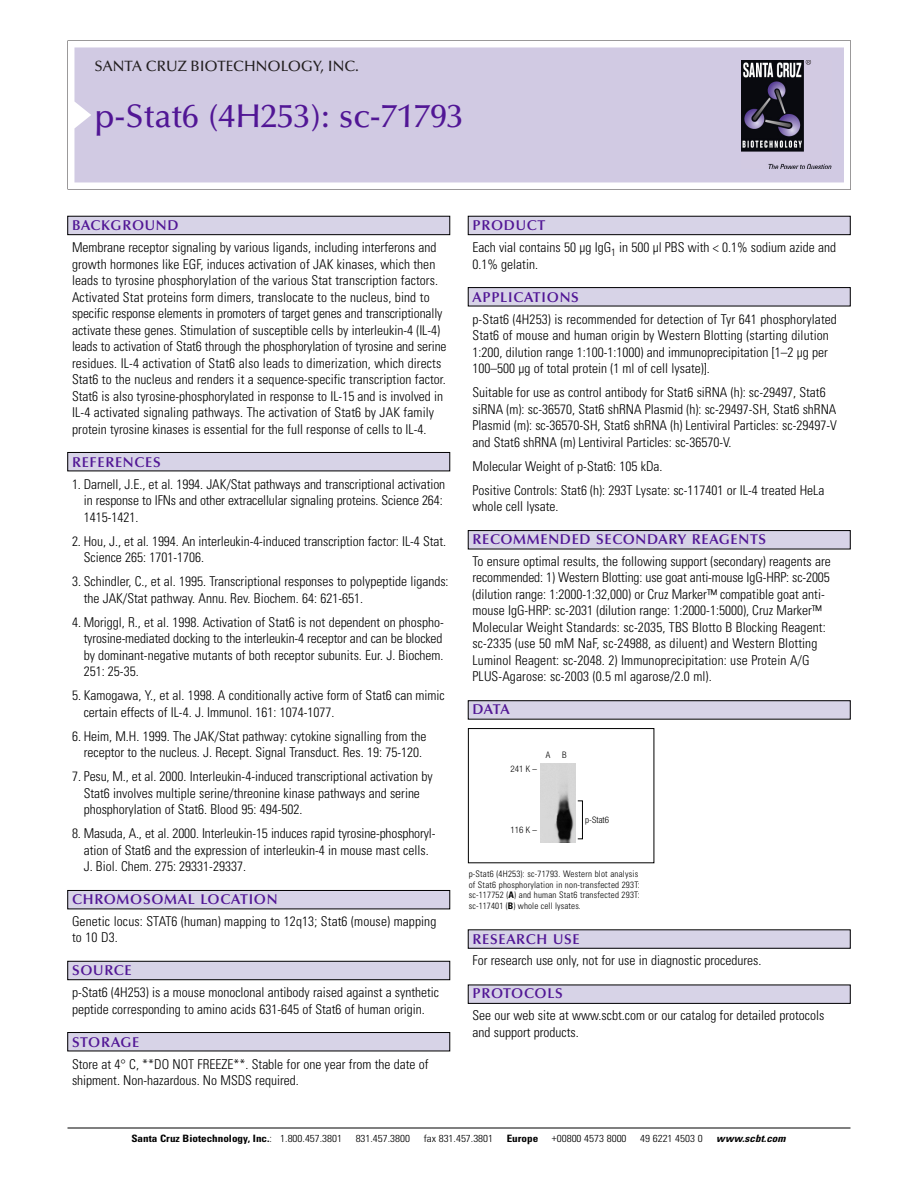
<style>
.page{position:relative;width:918px;height:1188px;background:#fff}
.page>*{position:absolute;margin:0;border:0;box-sizing:border-box;transform-origin:0 0}
.t1{font:500 33px "Optima";color:#511695}
.t2{font:500 15px "Optima";color:#231f20}
.t3{font:600 14.25px "Optima";letter-spacing:.05em;color:#511695}
.t4{font:300 condensed 13.5px/16.5px "Univers";color:#000}
.t5{font:300 condensed 10.2px "Univers";color:#000;scale:1.1 1}
.t6{font:700 condensed 10.2px "Univers";color:#000;scale:1.1 1}
.t7{font:italic 700 condensed 10.2px "Univers";letter-spacing:.005em;color:#000;scale:1.1 1}
.t8{font:300 condensed 9px/10.5px "Univers";letter-spacing:.02em;color:#000}
.t9{font:300 condensed 9px "Helvetica Neue";color:#000}
.s1{font-weight:700}
.s2{font-weight:300}
</style>
<div class="page">
<svg style="left:68px;top:40px;width:783px;height:149px"></svg>
<div style="left:74px;top:47px;width:770px;height:135px;background:#d1cae3"></div>
<img style="left:741px;top:60px;width:90px;height:108px">
<hr style="left:68px;top:1128px;width:782px;height:1px;background:#000">
<div style="left:68px;top:890px;width:382px;height:19px;background:#d7d3e7"></div>
<div style="left:68px;top:890px;width:382px;height:19px;border:1px solid #000"></div>
<div style="left:468px;top:531px;width:382px;height:18px;background:#d7d3e7"></div>
<div style="left:468px;top:530px;width:382px;height:19px;border:1px solid #000"></div>
<div style="left:468px;top:701px;width:382px;height:18px;background:#d7d3e7"></div>
<div style="left:468px;top:288px;width:382px;height:18px;background:#d7d3e7"></div>
<div style="left:468px;top:287px;width:382px;height:19px;border:1px solid #000"></div>
<div style="left:68px;top:452px;width:382px;height:19px;background:#d7d3e7"></div>
<div style="left:68px;top:452px;width:382px;height:19px;border:1px solid #000"></div>
<div style="left:468px;top:216px;width:382px;height:19px;background:#d7d3e7"></div>
<div style="left:468px;top:216px;width:382px;height:19px;border:1px solid #000"></div>
<div style="left:68px;top:216px;width:382px;height:19px;background:#d7d3e7"></div>
<div style="left:68px;top:216px;width:382px;height:19px;border:1px solid #000"></div>
<div style="left:68px;top:961px;width:382px;height:19px;background:#d7d3e7"></div>
<div style="left:68px;top:961px;width:382px;height:19px;border:1px solid #000"></div>
<div style="left:68px;top:1033px;width:382px;height:18px;background:#d7d3e7"></div>
<div style="left:68px;top:1032px;width:382px;height:19px;border:1px solid #000"></div>
<div style="left:468px;top:930px;width:382px;height:18px;background:#d7d3e7"></div>
<div style="left:468px;top:985px;width:382px;height:18px;background:#d7d3e7"></div>
<div style="left:468px;top:985px;width:382px;height:19px;border:1px solid #000"></div>
<div style="left:468px;top:728px;width:186px;height:135px;border:1px solid #000"></div>
<img style="left:540px;top:764px;width:35px;height:78px">
<div style="left:578px;top:801px;width:5px;height:38px;border:1px solid #000"></div>
<p class="t2" style="left:94px;top:61px;width:266px">SANTA CRUZ BIOTECHNOLOGY, INC.</p>
<h1 class="t1" style="left:94px;top:103px;width:370px">p-Stat6 (4H253): sc-71793</h1>
<p class="t3" style="left:72px;top:220px;width:108px">BACKGROUND</p>
<p class="t4" style="left:72px;top:240px;width:376px">Membrane receptor signaling by various ligands, including interferons and growth hormones like EGF, induces activation of JAK kinases, which then leads to tyrosine phosphorylation of the various Stat transcription factors.<br>Activated Stat proteins form dimers, translocate to the nucleus, bind to specific response elements in promoters of target genes and transcriptionally activate these genes. Stimulation of susceptible cells by interleukin-4 (IL-4) leads to activation of Stat6 through the phosphorylation of tyrosine and serine residues. IL-4 activation of Stat6 also leads to dimerization, which directs Stat6 to the nucleus and renders it a sequence-specific transcription factor.<br>Stat6 is also tyrosine-phosphorylated in response to IL-15 and is involved in IL-4 activated signaling pathways. The activation of Stat6 by JAK family protein tyrosine kinases is essential for the full response of cells to IL-4.</p>
<p class="t3" style="left:72px;top:456px;width:90px">REFERENCES</p>
<p class="t4" style="left:84px;top:477px;width:363px;text-indent:-12px">1. Darnell, J.E., et al. 1994. JAK/Stat pathways and transcriptional activation in response to IFNs and other extracellular signaling proteins. Science 264:<br>1415-1421.</p>
<p class="t4" style="left:84px;top:534px;width:364px;text-indent:-12px">2. Hou, J., et al. 1994. An interleukin-4-induced transcription factor: IL-4 Stat.<br>Science 265: 1701-1706.</p>
<p class="t4" style="left:84px;top:574px;width:366px;text-indent:-12px">3. Schindler, C., et al. 1995. Transcriptional responses to polypeptide ligands: the JAK/Stat pathway. Annu. Rev. Biochem. 64: 621-651.</p>
<p class="t4" style="left:84px;top:615px;width:362px;text-align:justify;text-indent:-12px">4. Moriggl, R., et al. 1998. Activation of Stat6 is not dependent on phospho&shy;tyrosine-mediated docking to the interleukin-4 receptor and can be blocked by dominant-negative mutants of both receptor subunits. Eur. J. Biochem.<br>251: 25-35.</p>
<p class="t4" style="left:84px;top:688px;width:363px;text-indent:-12px">5. Kamogawa, Y., et al. 1998. A conditionally active form of Stat6 can mimic certain effects of IL-4. J. Immunol. 161: 1074-1077.</p>
<p class="t4" style="left:72px;top:729px;width:356px;text-align:center">6. Heim, M.H. 1999. The JAK/Stat pathway: cytokine signalling from the receptor to the nucleus. J. Recept. Signal Transduct. Res. 19: 75-120.</p>
<p class="t4" style="left:84px;top:769px;width:351px;text-indent:-12px">7. Pesu, M., et al. 2000. Interleukin-4-induced transcriptional activation by<br>Stat6 involves multiple serine/threonine kinase pathways and serine phosphorylation of Stat6. Blood 95: 494-502.</p>
<p class="t4" style="left:84px;top:826px;width:353px;text-indent:-12px">8. Masuda, A., et al. 2000. Interleukin-15 induces rapid tyrosine-phosphoryl&shy;ation of Stat6 and the expression of interleukin-4 in mouse mast cells.<br>J. Biol. Chem. 275: 29331-29337.</p>
<p class="t3" style="left:72px;top:894px;width:207px">CHROMOSOMAL LOCATION</p>
<p class="t4" style="left:72px;top:914px;width:366px">Genetic locus: STAT6 (human) mapping to 12q13; Stat6 (mouse) mapping to 10 D3.</p>
<p class="t3" style="left:72px;top:965px;width:61px">SOURCE</p>
<p class="t4" style="left:72px;top:986px;width:369px">p-Stat6 (4H253) is a mouse monoclonal antibody raised against a synthetic peptide corresponding to amino acids 631-645 of Stat6 of human origin.</p>
<p class="t3" style="left:72px;top:1036px;width:69px">STORAGE</p>
<p class="t4" style="left:72px;top:1057px;width:358px">Store at 4° C, **DO NOT FREEZE**. Stable for one year from the date of shipment. Non-hazardous. No MSDS required.</p>
<p class="t3" style="left:473px;top:220px;width:74px">PRODUCT</p>
<p class="t4" style="left:473px;top:240px;width:365px">Each vial contains 50 µg IgG<sub>1</sub> in 500 µl PBS with &lt; 0.1% sodium azide and<br>0.1% gelatin.</p>
<p class="t3" style="left:473px;top:291px;width:108px">APPLICATIONS</p>
<p class="t4" style="left:473px;top:312px;width:366px">p-Stat6 (4H253) is recommended for detection of Tyr 641 phosphorylated Stat6 of mouse and human origin by Western Blotting (starting dilution 1:200, dilution range 1:100-1:1000) and immunoprecipitation [1–2 µg per 100–500 µg of total protein (1 ml of cell lysate)].</p>
<p class="t4" style="left:473px;top:385px;width:366px">Suitable for use as control antibody for Stat6 siRNA (h): sc-29497, Stat6 siRNA (m): sc-36570, Stat6 shRNA Plasmid (h): sc-29497-SH, Stat6 shRNA Plasmid (m): sc-36570-SH, Stat6 shRNA (h) Lentiviral Particles: sc-29497-V and Stat6 shRNA (m) Lentiviral Particles: sc-36570-V.</p>
<p class="t4" style="left:473px;top:455px;width:353px;line-height:24px">Molecular Weight of p-Stat6: 105 kDa.<br>Positive Controls: Stat6 (h): 293T Lysate: sc-117401 or IL-4 treated HeLa</p>
<p class="t4" style="left:473px;top:499px;width:88px">whole cell lysate.</p>
<p class="t3" style="left:473px;top:534px;width:295px">RECOMMENDED SECONDARY REAGENTS</p>
<p class="t4" style="left:473px;top:554px;width:360px">To ensure optimal results, the following support (secondary) reagents are recommended: 1) Western Blotting: use goat anti-mouse IgG-HRP: sc-2005 (dilution range: 1:2000-1:32,000) or Cruz Marker™ compatible goat anti&shy;mouse IgG-HRP: sc-2031 (dilution range: 1:2000-1:5000), Cruz Marker™ Molecular Weight Standards: sc-2035, TBS Blotto B Blocking Reagent: sc-2335 (use 50 mM NaF, sc-24988, as diluent) and Western Blotting Luminol Reagent: sc-2048. 2) Immunoprecipitation: use Protein A/G PLUS-Agarose: sc-2003 (0.5 ml agarose/2.0 ml).</p>
<p class="t3" style="left:473px;top:704px;width:39px">DATA</p>
<p class="t9" style="left:511px;top:766px;width:28px">241 K –</p>
<p class="t9" style="left:546px;top:752px;width:6px">A</p>
<p class="t9" style="left:562px;top:752px;width:6px">B</p>
<p class="t9" style="left:511px;top:826px;width:28px">116 K –</p>
<p class="t9" style="left:585px;top:816px;width:26px">p-Stat6</p>
<p class="t8" style="left:469px;top:870px;width:173px">p-Stat6 (4H253): sc-71793. Western blot analysis of Stat6 phosphorylation in non-transfected 293T: sc-117752 (<span class="s1">A</span>) and human Stat6 transfected 293T: sc-117401 (<span class="s1">B</span>) whole cell lysates.</p>
<p class="t3" style="left:473px;top:933px;width:109px">RESEARCH USE</p>
<p class="t4" style="left:473px;top:954px;width:290px">For research use only, not for use in diagnostic procedures.</p>
<p class="t3" style="left:473px;top:988px;width:92px">PROTOCOLS</p>
<p class="t4" style="left:473px;top:1009px;width:353px">See our web site at www.scbt.com or our catalog for detailed protocols and support products.</p>
<p class="t6" style="left:131px;top:1135px;width:193px">Santa Cruz Biotechnology, Inc.<span class="s2">: 1.800.457.3801</span></p>
<p class="t5" style="left:356px;top:1135px;width:51px">831.457.3800</p>
<p class="t5" style="left:424px;top:1135px;width:65px">fax 831.457.3801</p>
<p class="t6" style="left:507px;top:1135px;width:30px">Europe</p>
<p class="t5" style="left:552px;top:1135px;width:69px">+00800 4573 8000</p>
<p class="t5" style="left:640px;top:1135px;width:58px">49 6221 4503 0</p>
<p class="t7" style="left:716px;top:1135px;width:64px">www.scbt.com</p>
</div>
